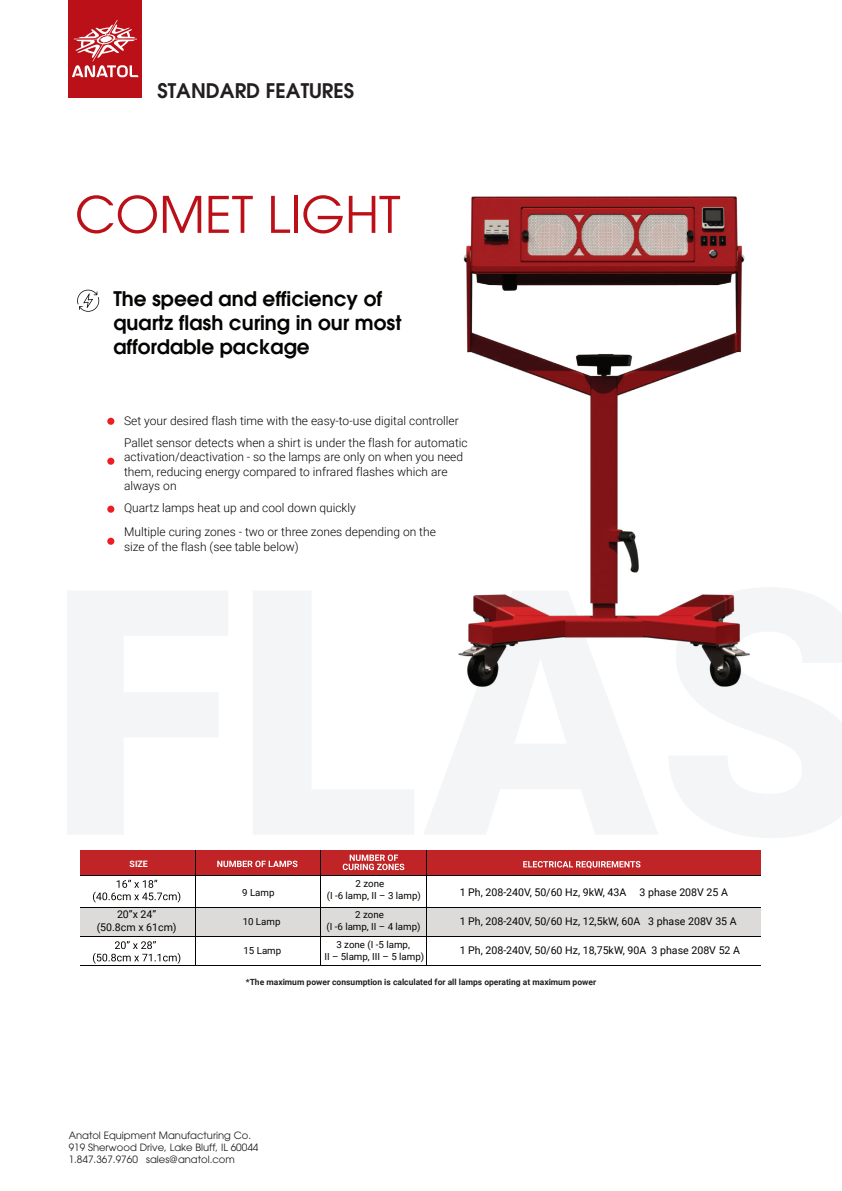
<style>
.page{position:relative;width:842px;height:1191px;background:#fff}
.page>*{position:absolute;margin:0;border:0;box-sizing:border-box;transform-origin:0 0}
.t1{font:50px "ITC Avant Garde Std";color:#bb1018}
.t2{font:600 20px/24px "ITC Avant Garde Std";color:#040503}
.t3{font:600 20px "ITC Avant Garde Std";color:#231f20}
.t4{font:300 12px/14.4px "Roboto";color:#040503}
.t5{font:10.6px/12.7px "Roboto";color:#040503;text-align:center}
.t6{font:10px/12px "ITC Avant Garde Std";color:#231f20}
.t7{font:9.7px/11.7px "Roboto";color:#040503}
.t8{font:700 8.8px "Roboto";color:#fff}
.t9{font:700 8.5px "Roboto";color:#231f20}
</style>
<div class="page">
<div style="left:69px;top:0;width:73px;height:97px;background:#bb1018"></div>
<svg style="left:72px;top:20px;width:67px;height:57px"></svg>
<svg style="left:77px;top:290px;width:22px;height:22px"></svg>
<div style="left:107px;top:418px;width:7px;height:7px;background:#ed1d23;border-radius:50%"></div>
<div style="left:107px;top:458px;width:7px;height:7px;background:#ed1d23;border-radius:50%"></div>
<div style="left:107px;top:505px;width:7px;height:8px;background:#ed1d23;border-radius:50%"></div>
<div style="left:107px;top:538px;width:7px;height:7px;background:#ed1d23;border-radius:50%"></div>
<div style="left:81px;top:850px;width:680px;height:25px;background:#c02427"></div>
<div style="left:81px;top:907px;width:680px;height:30px;background:#dcdbda"></div>
<hr style="left:195px;top:850px;width:1px;height:115px;background:#040503">
<hr style="left:320px;top:850px;width:1px;height:115px;background:#040503">
<hr style="left:426px;top:850px;width:1px;height:115px;background:#040503">
<hr style="left:81px;top:875px;width:680px;height:1px;background:#040503">
<hr style="left:81px;top:907px;width:680px;height:1px;background:#040503">
<hr style="left:81px;top:936px;width:680px;height:1px;background:#040503">
<hr style="left:81px;top:965px;width:680px;height:1px;background:#040503">
<svg style="left:523px;top:861px;width:117px;height:7px"></svg>
<svg style="left:217px;top:860px;width:80px;height:7px"></svg>
<svg style="left:343px;top:854px;width:61px;height:16px"></svg>
<svg style="left:93px;top:879px;width:87px;height:23px"></svg>
<svg style="left:93px;top:941px;width:87px;height:22px"></svg>
<img style="left:458px;top:196px;width:291px;height:490px">
<h2 class="t3" style="left:157px;top:77px;width:198px">STANDARD FEATURES</h2>
<h1 class="t1" style="left:75px;top:183px;width:327px">COMET LIGHT</h1>
<h2 class="t2" style="left:113px;top:286px;width:289px">The speed and efficiency of quartz flash curing in our most affordable package</h2>
<p class="t4" style="left:124px;top:409px;width:345px;line-height:22px">Set your desired flash time with the easy-to-use digital controller<br>Pallet sensor detects when a shirt is under the flash for automatic</p>
<p class="t4" style="left:124px;top:449px;width:340px">activation/deactivation - so the lamps are only on when you need them, reducing energy compared to infrared flashes which are always on</p>
<p class="t4" style="left:124px;top:495px;width:313px;line-height:24.4px">Quartz lamps heat up and cool down quickly<br>Multiple curing zones - two or three zones depending on the</p>
<p class="t4" style="left:124px;top:539px;width:176px">size of the flash (see table below)</p>
<p class="t8" style="left:130px;top:857px;width:20px">SIZE</p>
<p class="t7" style="left:327px;top:877px;width:96px;text-indent:29px">2 zone<br>(I -6 lamp, II – 3 lamp)</p>
<p class="t7" style="left:324px;top:938px;width:101px;text-align:center">3 zone (I -5 lamp,<br>II – 5lamp, III – 5 lamp)</p>
<p class="t5" style="left:460px;top:885px;width:270px">1 Ph, 208-240V, 50/60 Hz, 9kW, 43A 3 phase 208V 25 A</p>
<p class="t7" style="left:242px;top:886px;width:34px">9 Lamp</p>
<p class="t5" style="left:97px;top:907px;width:81px">20”x 24” (50.8cm x 61cm)</p>
<p class="t7" style="left:326px;top:908px;width:96px;text-indent:29px">2 zone<br>(I -6 lamp, II – 4 lamp)</p>
<p class="t7" style="left:243px;top:915px;width:39px">10 Lamp</p>
<p class="t5" style="left:460px;top:914px;width:279px">1 Ph, 208-240V, 50/60 Hz, 12,5kW, 60A 3 phase 208V 35 A</p>
<p class="t5" style="left:460px;top:943px;width:282px">1 Ph, 208-240V, 50/60 Hz, 18,75kW, 90A 3 phase 208V 52 A</p>
<p class="t7" style="left:243px;top:944px;width:39px">15 Lamp</p>
<p class="t9" style="left:246px;top:976px;width:352px">*The maximum power consumption is calculated for all lamps operating at maximum power</p>
<p class="t6" style="left:69px;top:1129px;width:191px">Anatol Equipment Manufacturing Co.<br>919 Sherwood Drive, Lake Bluff, IL 60044<br>1.847.367.9760 sales@anatol.com</p>
</div>
